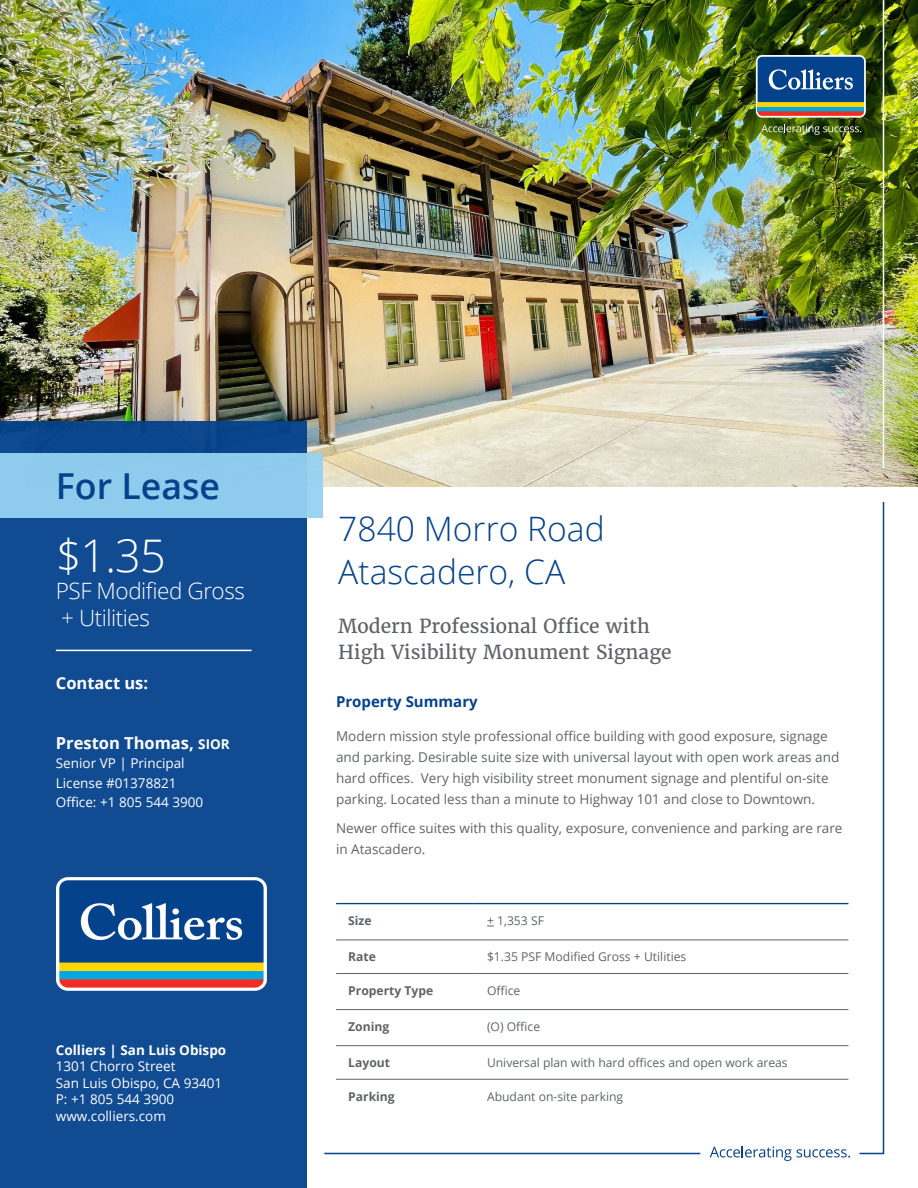
<style>
.page{position:relative;width:918px;height:1188px;background:#fff}
.page>*{position:absolute;margin:0;border:0;box-sizing:border-box;transform-origin:0 0}
.t1{font:300 45px "Open Sans";color:#fff}
.t2{font:600 35.7px "Open Sans";color:#05428c}
.Header_1{font:300 33.6px "Open Sans";color:#05428c}
.t3{font:300 22.5px "Open Sans";letter-spacing:-.02em;color:#fff}
.Callout{font:19.2px "Merriweather";color:#5f6369}
.t4{font:700 16.5px "Open Sans";color:#fff}
.Subtitle{font:700 15px "Open Sans";color:#05428c}
.Copy{font:13.5px/21px "Open Sans";color:#5f6369}
.t5{font:13.5px/19.5px "Open Sans";color:#fff}
.t6{font:700 13.5px "Open Sans";color:#fff}
.t7{font:12.15px "Open Sans";color:#5f6369}
.t8{font:700 12.15px "Open Sans";color:#5f6369}
.s1{font-size:13.5px}
</style>
<div class="page">
<img style="left:0;top:0;width:918px;height:487px">
<svg style="left:859px;top:501px;width:26px;height:654px"></svg>
<hr style="left:324px;top:1153px;width:376px;height:1px;background:#05428c">
<hr style="left:883px;top:0;width:1px;height:468px;background:#fff">
<div style="left:0;top:421px;width:307px;height:767px;background:#114b91"></div>
<svg style="left:710px;top:1146px;width:140px;height:15px"></svg>
<img style="left:57px;top:878px;width:209px;height:113px">
<svg style="left:756px;top:55px;width:110px;height:63px"></svg>
<hr style="left:758px;top:107px;width:106px;height:4px;background:#00a8e4">
<div style="left:758px;top:102px;width:106px;height:5px;background:#fed503"></div>
<svg style="left:758px;top:111px;width:106px;height:5px"></svg>
<svg style="left:758px;top:57px;width:106px;height:45px;background:#205698"></svg>
<svg style="left:761px;top:124px;width:100px;height:11px"></svg>
<div style="left:0;top:453px;width:323px;height:64px;background:#8ecbed"></div>
<hr style="left:56px;top:650px;width:196px;height:1px;background:#fff">
<hr style="left:336px;top:940px;width:139px;height:1px;background:#5f6369">
<hr style="left:475px;top:940px;width:373px;height:1px;background:#5f6369">
<hr style="left:336px;top:973px;width:139px;height:1px;background:#5f6369">
<hr style="left:475px;top:973px;width:373px;height:1px;background:#5f6369">
<hr style="left:336px;top:1009px;width:139px;height:1px;background:#5f6369">
<hr style="left:475px;top:1009px;width:373px;height:1px;background:#5f6369">
<hr style="left:336px;top:1045px;width:139px;height:1px;background:#5f6369">
<hr style="left:475px;top:1045px;width:373px;height:1px;background:#5f6369">
<hr style="left:336px;top:1079px;width:139px;height:1px;background:#5f6369">
<hr style="left:475px;top:1079px;width:373px;height:1px;background:#5f6369">
<hr style="left:336px;top:903px;width:139px;height:1px;background:#05428c">
<hr style="left:475px;top:903px;width:373px;height:1px;background:#05428c">
<p class="t2" style="left:56px;top:461px;width:166px">For Lease</p>
<p class="t1" style="left:56px;top:525px;width:111px">$1.35</p>
<p class="t3" style="left:56px;top:575px;width:191px">PSF Modified Gross</p>
<p class="t3" style="left:61px;top:602px;width:90px">+ Utilities</p>
<p class="t4" style="left:56px;top:672px;width:94px">Contact us:</p>
<p class="t4" style="left:56px;top:731px;width:175px">Preston Thomas, <span class="s1">SIOR</span></p>
<p class="t5" style="left:56px;top:753px;width:130px">Senior VP | Principal</p>
<p class="t5" style="left:56px;top:773px;width:149px">License #01378821<br>Office: +1 805 544 3900</p>
<p class="t6" style="left:56px;top:1040px;width:172px">Colliers | San Luis Obispo</p>
<p class="t5" style="left:56px;top:1056px;width:121px">1301 Chorro Street</p>
<p class="t5" style="left:56px;top:1073px;width:168px">San Luis Obispo, CA 93401</p>
<p class="t5" style="left:56px;top:1089px;width:120px">P: +1 805 544 3900</p>
<p class="t5" style="left:56px;top:1106px;width:112px">www.colliers.com</p>
<p class="Header_1" style="left:338px;top:505px;width:268px">7840 Morro Road</p>
<p class="Header_1" style="left:338px;top:549px;width:229px">Atascadero, CA</p>
<p class="Callout" style="left:338px;top:614px;width:313px">Modern Professional Office with</p>
<p class="Callout" style="left:338px;top:640px;width:335px">High Visibility Monument Signage</p>
<p class="Subtitle" style="left:336px;top:691px;width:143px">Property Summary</p>
<p class="Copy" style="left:336px;top:726px;width:505px">Modern mission style professional office building with good exposure, signage and parking. Desirable suite size with universal layout with open work areas and hard offices. Very high visibility street monument signage and plentiful on-site parking. Located less than a minute to Highway 101 and close to Downtown.</p>
<p class="Copy" style="left:336px;top:817px;width:508px">Newer office suites with this quality, exposure, convenience and parking are rare in Atascadero.</p>
<p class="t8" style="left:348px;top:912px;width:25px">Size</p>
<p class="t7" style="left:487px;top:912px;width:58px">+ 1,353 SF</p>
<p class="t8" style="left:348px;top:948px;width:29px">Rate</p>
<p class="t7" style="left:487px;top:949px;width:201px">$1.35 PSF Modified Gross + Utilities</p>
<p class="t8" style="left:348px;top:982px;width:87px">Property Type</p>
<p class="t7" style="left:487px;top:982px;width:35px">Office</p>
<p class="t8" style="left:348px;top:1018px;width:43px">Zoning</p>
<p class="t7" style="left:487px;top:1018px;width:55px">(O) Office</p>
<p class="t8" style="left:348px;top:1054px;width:43px">Layout</p>
<p class="t7" style="left:487px;top:1054px;width:302px">Universal plan with hard offices and open work areas</p>
<p class="t8" style="left:348px;top:1088px;width:48px">Parking</p>
<p class="t7" style="left:487px;top:1088px;width:138px">Abudant on-site parking</p>
</div>
